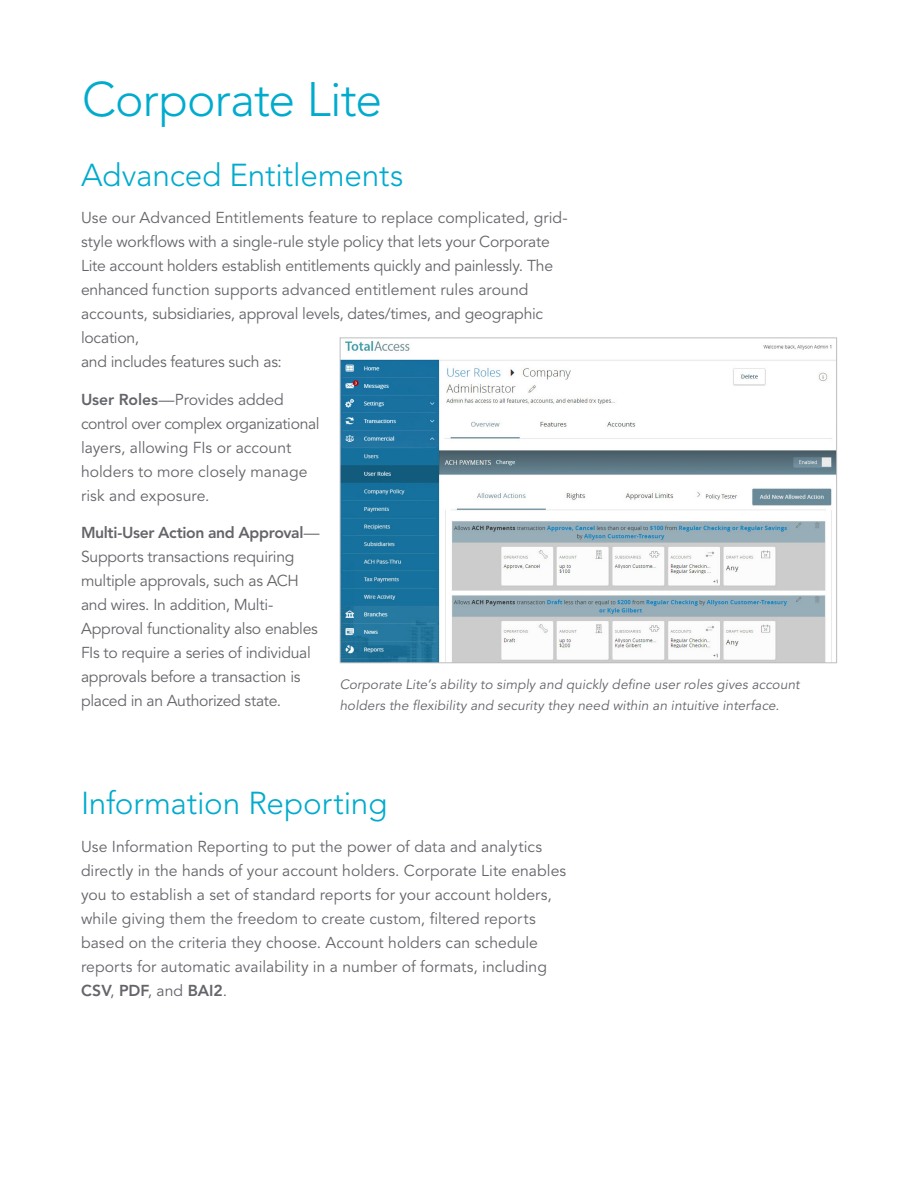
<style>
.page{position:relative;width:918px;height:1188px;background:#fff}
.page>*{position:absolute;margin:0;border:0;box-sizing:border-box;transform-origin:0 0}
.t1{font:300 48px "Avenir LT Std";letter-spacing:-.015em;color:#00abcd}
.Subhead_Title_Back{font:300 31.5px "Avenir LT Std";letter-spacing:-.005em;color:#00abcd}
.paragraph{font:15.75px/24px "Avenir LT Std";letter-spacing:-.005em;color:#64656a}
.paragraph-2{font:italic 13.5px/21px "Avenir LT Std";letter-spacing:.005em;color:#64656a}
.s1{font-weight:800}
</style>
<div class="page">
<img style="left:342px;top:341px;width:493px;height:320px">
<div style="left:340px;top:338px;width:497px;height:325px;border:1px solid #bcbdc0"></div>
<h1 class="t1" style="left:82px;top:71px;width:302px">Corporate Lite</h1>
<p class="Subhead_Title_Back" style="left:81px;top:156px;width:324px">Advanced Entitlements</p>
<p class="paragraph" style="left:81px;top:206px;width:488px">Use our Advanced Entitlements feature to replace complicated, grid&shy;style workflows with a single-rule style policy that lets your Corporate Lite account holders establish entitlements quickly and painlessly. The enhanced function supports advanced entitlement rules around accounts, subsidiaries, approval levels, dates/times, and geographic location,<br>and includes features such as:</p>
<p class="paragraph" style="left:81px;top:388px;width:240px"><span class="s1">User Roles</span>—Provides added control over complex organizational layers, allowing FIs or account holders to more closely manage risk and exposure.</p>
<p class="paragraph" style="left:81px;top:521px;width:240px"><span class="s1">Multi-User Action and Approval</span>— Supports transactions requiring multiple approvals, such as ACH and wires. In addition, Multi-Approval functionality also enables FIs to require a series of individual approvals before a transaction is placed in an Authorized state.</p>
<p class="paragraph-2" style="left:340px;top:674px;width:461px">Corporate Lite’s ability to simply and quickly define user roles gives account holders the flexibility and security they need within an intuitive interface.</p>
<p class="Subhead_Title_Back" style="left:81px;top:785px;width:308px">Information Reporting</p>
<p class="paragraph" style="left:81px;top:835px;width:487px">Use Information Reporting to put the power of data and analytics directly in the hands of your account holders. Corporate Lite enables you to establish a set of standard reports for your account holders, while giving them the freedom to create custom, filtered reports based on the criteria they choose. Account holders can schedule reports for automatic availability in a number of formats, including <span class="s1">CSV</span>, <span class="s1">PDF</span>, and <span class="s1">BAI2</span>.</p>
</div>
